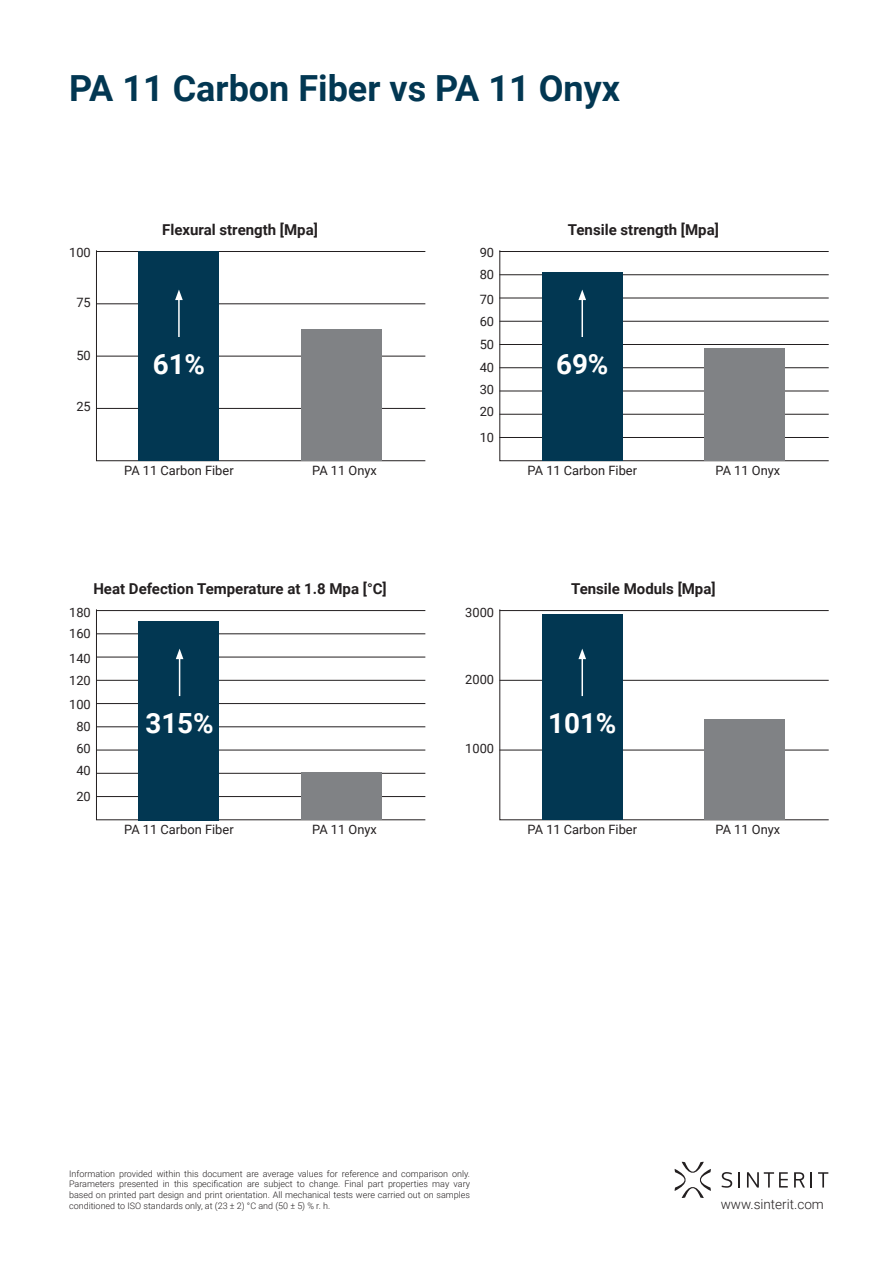
<style>
.page{position:relative;width:893px;height:1263px;background:#fff}
.page>*{position:absolute;margin:0;border:0;box-sizing:border-box;transform-origin:0 0}
.t1{font:700 36px "Roboto";color:#023752}
.t2{font:700 27.9px "Roboto";color:#fff}
.t3{font:700 15px "Roboto";color:#231f20}
.t4{font:300 13.5px "Roboto";color:#231f20}
.t5{font:12.9px "Roboto";color:#231f20}
.t6{font:300 9px/10.8px "Roboto";color:#231f20;text-align:justify}
</style>
<div class="page">
<svg style="left:675px;top:1162px;width:36px;height:36px"></svg>
<svg style="left:722px;top:1172px;width:10px;height:16px"></svg>
<svg style="left:738px;top:1172px;width:2px;height:15px"></svg>
<svg style="left:747px;top:1172px;width:41px;height:15px"></svg>
<svg style="left:818px;top:1172px;width:10px;height:15px"></svg>
<svg style="left:794px;top:1172px;width:18px;height:15px"></svg>
<svg style="left:96px;top:250px;width:330px;height:211px"></svg>
<hr style="left:96px;top:408px;width:329px;height:1px;background:#231f20">
<hr style="left:96px;top:356px;width:329px;height:1px;background:#231f20">
<hr style="left:96px;top:304px;width:329px;height:1px;background:#231f20">
<hr style="left:96px;top:251px;width:329px;height:1px;background:#231f20">
<div style="left:301px;top:330px;width:80px;height:131px;background:#808285"></div>
<div style="left:139px;top:252px;width:80px;height:209px;background:#023752"></div>
<hr style="left:178px;top:298px;width:2px;height:39px;background:#fff">
<svg style="left:175px;top:290px;width:8px;height:10px"></svg>
<svg style="left:499px;top:609px;width:330px;height:211px"></svg>
<hr style="left:499px;top:750px;width:330px;height:1px;background:#231f20">
<hr style="left:499px;top:680px;width:330px;height:1px;background:#231f20">
<hr style="left:499px;top:610px;width:330px;height:1px;background:#231f20">
<div style="left:704px;top:719px;width:81px;height:101px;background:#808285"></div>
<div style="left:542px;top:614px;width:80px;height:206px;background:#023752"></div>
<hr style="left:581px;top:657px;width:2px;height:39px;background:#fff">
<svg style="left:578px;top:649px;width:8px;height:10px"></svg>
<svg style="left:499px;top:250px;width:330px;height:211px"></svg>
<hr style="left:499px;top:414px;width:330px;height:1px;background:#231f20">
<hr style="left:499px;top:437px;width:330px;height:1px;background:#231f20">
<hr style="left:499px;top:391px;width:330px;height:1px;background:#231f20">
<hr style="left:499px;top:367px;width:330px;height:1px;background:#231f20">
<hr style="left:499px;top:344px;width:330px;height:1px;background:#231f20">
<hr style="left:499px;top:321px;width:330px;height:1px;background:#231f20">
<hr style="left:499px;top:298px;width:330px;height:1px;background:#231f20">
<hr style="left:499px;top:274px;width:330px;height:1px;background:#231f20">
<hr style="left:499px;top:251px;width:330px;height:1px;background:#231f20">
<div style="left:704px;top:349px;width:81px;height:112px;background:#808285"></div>
<div style="left:542px;top:272px;width:80px;height:189px;background:#023752"></div>
<hr style="left:581px;top:298px;width:2px;height:39px;background:#fff">
<svg style="left:578px;top:290px;width:8px;height:10px"></svg>
<svg style="left:96px;top:609px;width:330px;height:211px"></svg>
<hr style="left:96px;top:773px;width:329px;height:1px;background:#231f20">
<hr style="left:96px;top:796px;width:329px;height:1px;background:#231f20">
<hr style="left:96px;top:750px;width:329px;height:1px;background:#231f20">
<hr style="left:96px;top:726px;width:329px;height:1px;background:#231f20">
<hr style="left:96px;top:703px;width:329px;height:1px;background:#231f20">
<hr style="left:96px;top:680px;width:329px;height:1px;background:#231f20">
<hr style="left:96px;top:657px;width:329px;height:1px;background:#231f20">
<hr style="left:96px;top:633px;width:329px;height:1px;background:#231f20">
<hr style="left:96px;top:610px;width:329px;height:1px;background:#231f20">
<div style="left:301px;top:772px;width:80px;height:48px;background:#808285"></div>
<div style="left:139px;top:621px;width:80px;height:199px;background:#023752"></div>
<hr style="left:179px;top:657px;width:1px;height:39px;background:#fff">
<svg style="left:176px;top:649px;width:7px;height:10px"></svg>
<p class="t1" style="left:69px;top:63px;width:553px">PA 11 Carbon Fiber vs PA 11 Onyx</p>
<p class="t3" style="left:162px;top:219px;width:157px">Flexural strength [Mpa]</p>
<p class="t3" style="left:568px;top:219px;width:153px">Tensile strength [Mpa]</p>
<p class="t5" style="left:69px;top:244px;width:23px">100</p>
<p class="t5" style="left:480px;top:244px;width:16px">90</p>
<p class="t5" style="left:76px;top:293px;width:16px">75</p>
<p class="t5" style="left:76px;top:346px;width:16px">50</p>
<p class="t2" style="left:153px;top:345px;width:54px">61%</p>
<p class="t5" style="left:480px;top:265px;width:16px">80</p>
<p class="t5" style="left:480px;top:312px;width:16px">60</p>
<p class="t5" style="left:480px;top:358px;width:16px">40</p>
<p class="t5" style="left:480px;top:290px;width:16px">70</p>
<p class="t5" style="left:480px;top:336px;width:16px">50</p>
<p class="t2" style="left:556px;top:345px;width:54px">69%</p>
<p class="t5" style="left:480px;top:380px;width:16px">30</p>
<p class="t5" style="left:76px;top:397px;width:16px">25</p>
<p class="t5" style="left:480px;top:402px;width:16px">20</p>
<p class="t5" style="left:480px;top:428px;width:16px">10</p>
<p class="t5" style="left:124px;top:461px;width:111px">PA 11 Carbon Fiber</p>
<p class="t5" style="left:312px;top:461px;width:66px">PA 11 Onyx</p>
<p class="t5" style="left:527px;top:461px;width:111px">PA 11 Carbon Fiber</p>
<p class="t5" style="left:715px;top:461px;width:66px">PA 11 Onyx</p>
<p class="t3" style="left:93px;top:578px;width:295px">Heat Defection Temperature at 1.8 Mpa [°C]</p>
<p class="t3" style="left:571px;top:578px;width:146px">Tensile Moduls [Mpa]</p>
<p class="t5" style="left:69px;top:603px;width:23px">180</p>
<p class="t5" style="left:465px;top:603px;width:30px">3000</p>
<p class="t5" style="left:69px;top:624px;width:23px">160</p>
<p class="t5" style="left:69px;top:671px;width:23px">120</p>
<p class="t5" style="left:76px;top:717px;width:16px">80</p>
<p class="t5" style="left:69px;top:649px;width:23px">140</p>
<p class="t5" style="left:69px;top:695px;width:23px">100</p>
<p class="t2" style="left:145px;top:704px;width:70px">315%</p>
<p class="t5" style="left:465px;top:670px;width:30px">2000</p>
<p class="t2" style="left:548px;top:704px;width:70px">101%</p>
<p class="t5" style="left:76px;top:739px;width:16px">60</p>
<p class="t5" style="left:465px;top:740px;width:30px">1000</p>
<p class="t5" style="left:76px;top:761px;width:16px">40</p>
<p class="t5" style="left:76px;top:787px;width:16px">20</p>
<p class="t5" style="left:124px;top:820px;width:111px">PA 11 Carbon Fiber</p>
<p class="t5" style="left:312px;top:820px;width:66px">PA 11 Onyx</p>
<p class="t5" style="left:527px;top:820px;width:111px">PA 11 Carbon Fiber</p>
<p class="t5" style="left:715px;top:820px;width:66px">PA 11 Onyx</p>
<p class="t6" style="left:69px;top:1168px;width:402px">Information provided within this document are average values for reference and comparison only.<br>Parameters presented in this specification are subject to change. Final part properties may vary based on printed part design and print orientation. All mechanical tests were carried out on samples conditioned to ISO standards only, at (23 ± 2) °C and (50 ± 5) % r. h.</p>
<p class="t4" style="left:721px;top:1195px;width:105px">www.sinterit.com</p>
</div>
